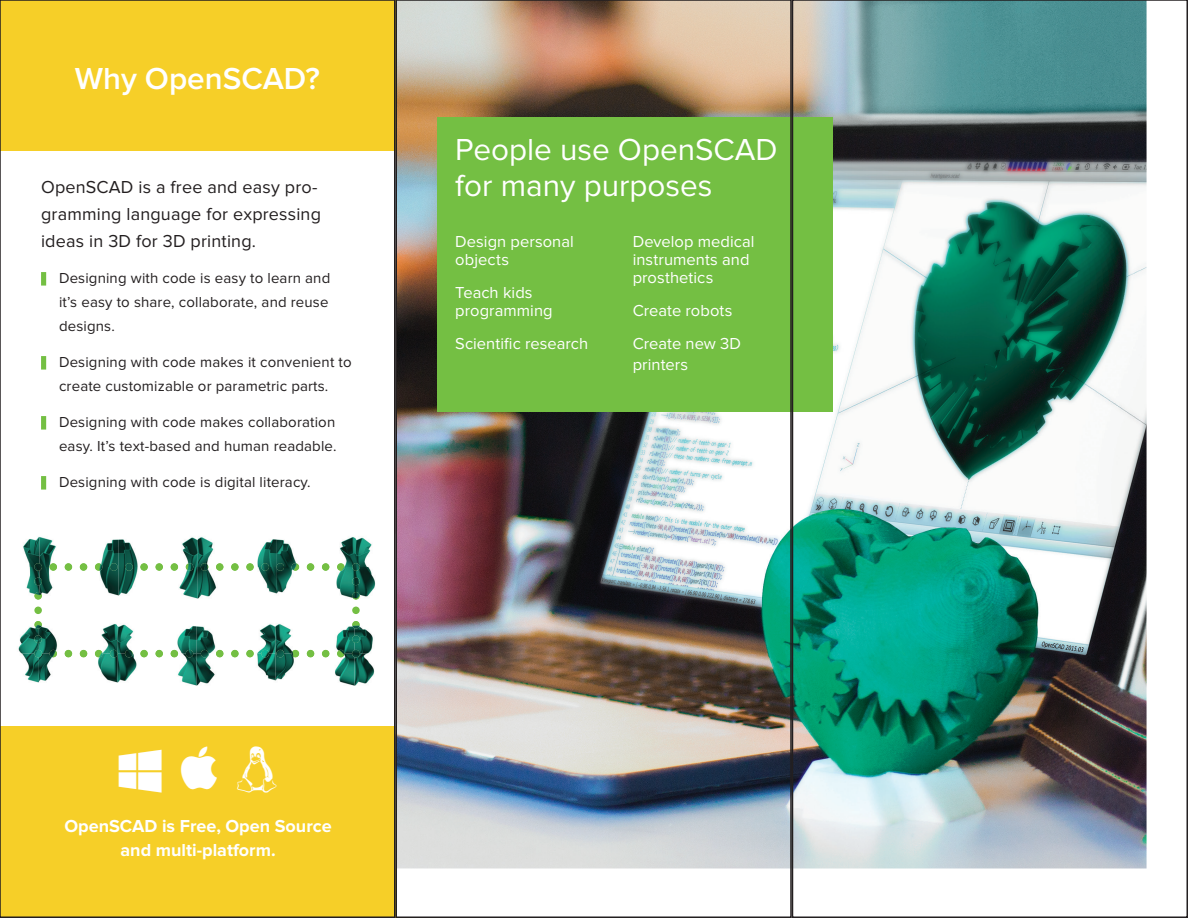
<style>
.page{position:relative;width:1188px;height:918px;background:#fff}
.page>*{position:absolute;margin:0;border:0;box-sizing:border-box;transform-origin:0 0}
.t1{font:31.5px/36px "Proxima Nova";color:#fff}
.t2{font:600 31.5px "Proxima Nova";color:#fff}
.t3{font:18px/27px "Proxima Nova";letter-spacing:.01em;color:#231f20}
.t4{font:700 18px/24px "Proxima Nova";color:#fff;text-align:center}
.t5{font:16.5px/18px "Proxima Nova";letter-spacing:.005em;color:#fff}
.t6{font:15px/24px "Proxima Nova";letter-spacing:.01em;color:#231f20}
</style>
<div class="page">
<div style="left:0;top:727px;width:396px;height:191px;background:#f6cf28"></div>
<img style="left:399px;top:3px;width:748px;height:865px">
<div style="left:0;top:0;width:396px;height:152px;background:#f6cf28"></div>
<div style="left:41px;top:272px;width:5px;height:14px;background:#74bf43"></div>
<div style="left:41px;top:356px;width:5px;height:14px;background:#74bf43"></div>
<div style="left:41px;top:416px;width:5px;height:14px;background:#74bf43"></div>
<div style="left:41px;top:476px;width:5px;height:14px;background:#74bf43"></div>
<div style="left:437px;top:117px;width:396px;height:295px;background:#74bf43"></div>
<img style="left:23px;top:537px;width:353px;height:60px">
<img style="left:18px;top:627px;width:357px;height:59px">
<svg style="left:34px;top:563px;width:326px;height:94px"></svg>
<div style="left:0;top:0;width:396px;height:918px;border:2px solid #231f20"></div>
<div style="left:396px;top:0;width:396px;height:918px;border:2px solid #231f20"></div>
<div style="left:792px;top:0;width:396px;height:918px;border:2px solid #231f20"></div>
<h1 class="t2" style="left:75px;top:60px;width:247px">Why OpenSCAD?</h1>
<p class="t3" style="left:41px;top:173px;width:281px">OpenSCAD is a free and easy pro&shy;gramming language for expressing ideas in 3D for 3D printing.</p>
<p class="t6" style="left:59px;top:266px;width:273px;text-align:justify">Designing with code is easy to learn and it’s easy to share, collaborate, and reuse designs.</p>
<p class="t6" style="left:59px;top:350px;width:294px">Designing with code makes it convenient to create customizable or parametric parts.</p>
<p class="t6" style="left:59px;top:410px;width:279px">Designing with code makes collaboration easy. It’s text-based and human readable.</p>
<p class="t6" style="left:59px;top:470px;width:253px">Designing with code is digital literacy.</p>
<h1 class="t1" style="left:455px;top:132px;width:324px">People use OpenSCAD for many purposes</h1>
<p class="t5" style="left:455px;top:233px;width:120px">Design personal objects</p>
<p class="t5" style="left:455px;top:284px;width:99px">Teach kids programming</p>
<p class="t5" style="left:455px;top:335px;width:134px">Scientific research</p>
<p class="t5" style="left:633px;top:233px;width:123px">Develop medical instruments and prosthetics</p>
<p class="t5" style="left:633px;top:294px;width:110px;line-height:33px">Create robots<br>Create new 3D</p>
<p class="t5" style="left:633px;top:356px;width:57px">printers</p>
<p class="t4" style="left:64px;top:814px;width:269px">OpenSCAD is Free, Open Source and multi-platform.</p>
</div>
